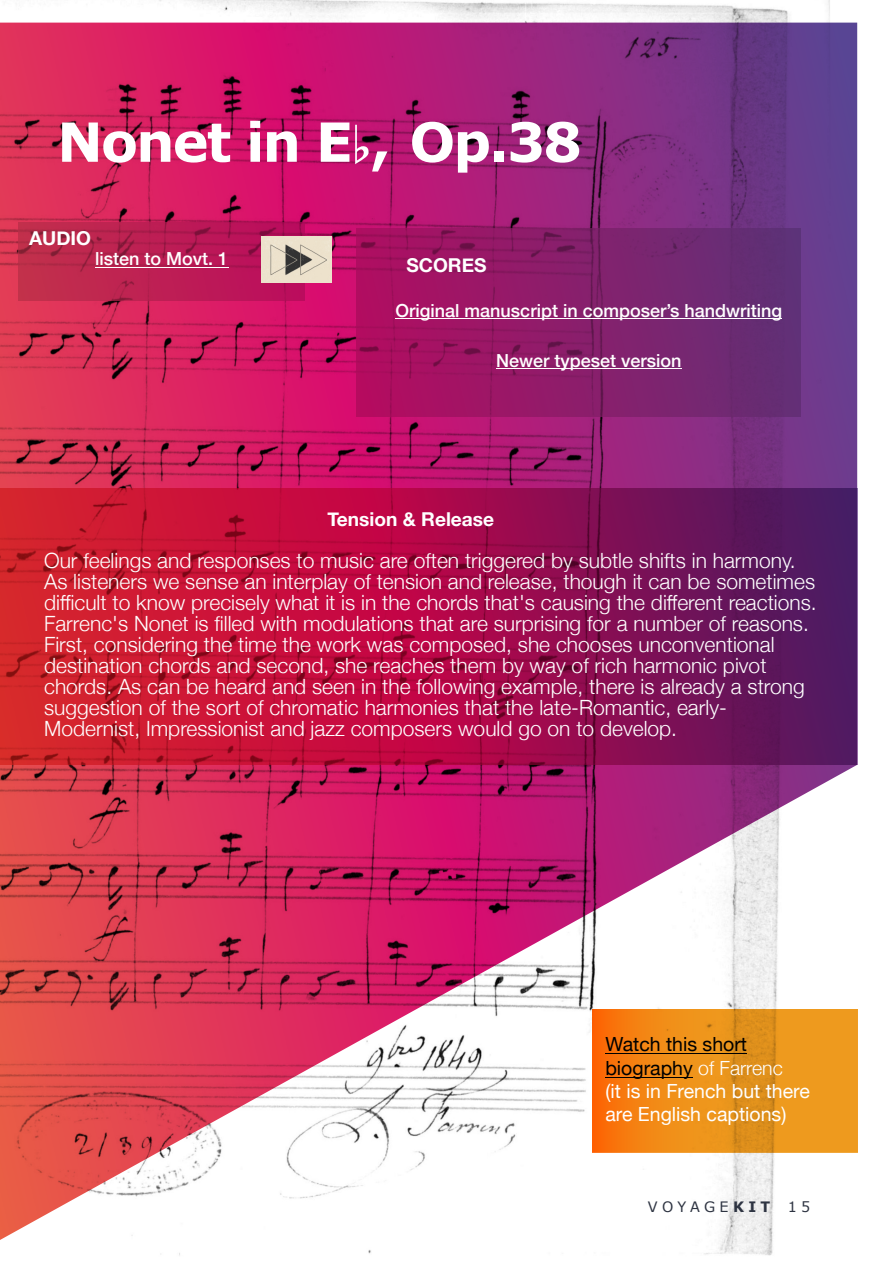
<style>
.page{position:relative;width:893px;height:1263px;background:#fff}
.page>*{position:absolute;margin:0;border:0;box-sizing:border-box;transform-origin:0 0}
.t1{font:700 54px "Verdana";letter-spacing:-.035em;color:#fff}
.t2{font:300 21px/21px "Helvetica Neue";color:#fff}
.t3{font:19.5px/23.4px "Helvetica Neue";color:#fff}
.t4{font:700 19.2px "Helvetica Neue";color:#fff}
.t5{font:500 18px "Helvetica Neue";color:#fff}
.t6{font:14.4px "Verdana";letter-spacing:.3em;color:#2e3442}
.s1{font-family:"Engraver Font Set";font-weight:400;font-size:59.25px}
.s2{color:#000}
.s3{font-weight:300}
.s4{font-weight:700}
</style>
<div class="page">
<img style="left:0;top:0;width:830px;height:1256px">
<img style="left:0;top:23px;width:857px;height:1217px">
<hr style="left:95px;top:267px;width:133px;height:1px;background:#fff">
<hr style="left:396px;top:318px;width:386px;height:1px;background:#fff">
<hr style="left:496px;top:368px;width:186px;height:1px;background:#fff">
<img style="left:261px;top:236px;width:71px;height:46px">
<img style="left:592px;top:1009px;width:265px;height:144px">
<hr style="left:605px;top:1053px;width:142px;height:1px;background:#000">
<hr style="left:605px;top:1076px;width:88px;height:1px;background:#000">
<h1 class="t1" style="left:57px;top:120px;width:526px">Nonet in E<span class="s1">b</span>, Op.38</h1>
<p class="t4" style="left:29px;top:226px;width:63px">AUDIO</p>
<p class="t5" style="left:95px;top:248px;width:135px">listen to Movt. 1</p>
<p class="t4" style="left:406px;top:253px;width:82px">SCORES</p>
<p class="t5" style="left:396px;top:299px;width:388px">Original manuscript in composer’s handwriting</p>
<p class="t5" style="left:496px;top:349px;width:187px">Newer typeset version</p>
<p class="t4" style="left:327px;top:508px;width:168px">Tension &amp; Release</p>
<p class="t2" style="left:44px;top:550px;width:774px">Our feelings and responses to music are often triggered by subtle shifts in harmony.<br>As listeners we sense an interplay of tension and release, though it can be sometimes difficult to know precisely what it is in the chords that's causing the different reactions.<br>Farrenc's Nonet is filled with modulations that are surprising for a number of reasons.<br>First, considering the time the work was composed, she chooses unconventional destination chords and second, she reaches them by way of rich harmonic pivot chords. As can be heard and seen in the following example, there is already a strong suggestion of the sort of chromatic harmonies that the late-Romantic, early-Modernist, Impressionist and jazz composers would go on to develop.</p>
<p class="t3" style="left:605px;top:1032px;width:206px"><span class="s2">Watch this short biography</span> <span class="s3">of Farrenc<br></span>(it is in French but there are English captions)</p>
<p class="t6" style="left:648px;top:1201px;width:164px">VOYAGE<span class="s4">KIT</span> 15</p>
</div>
